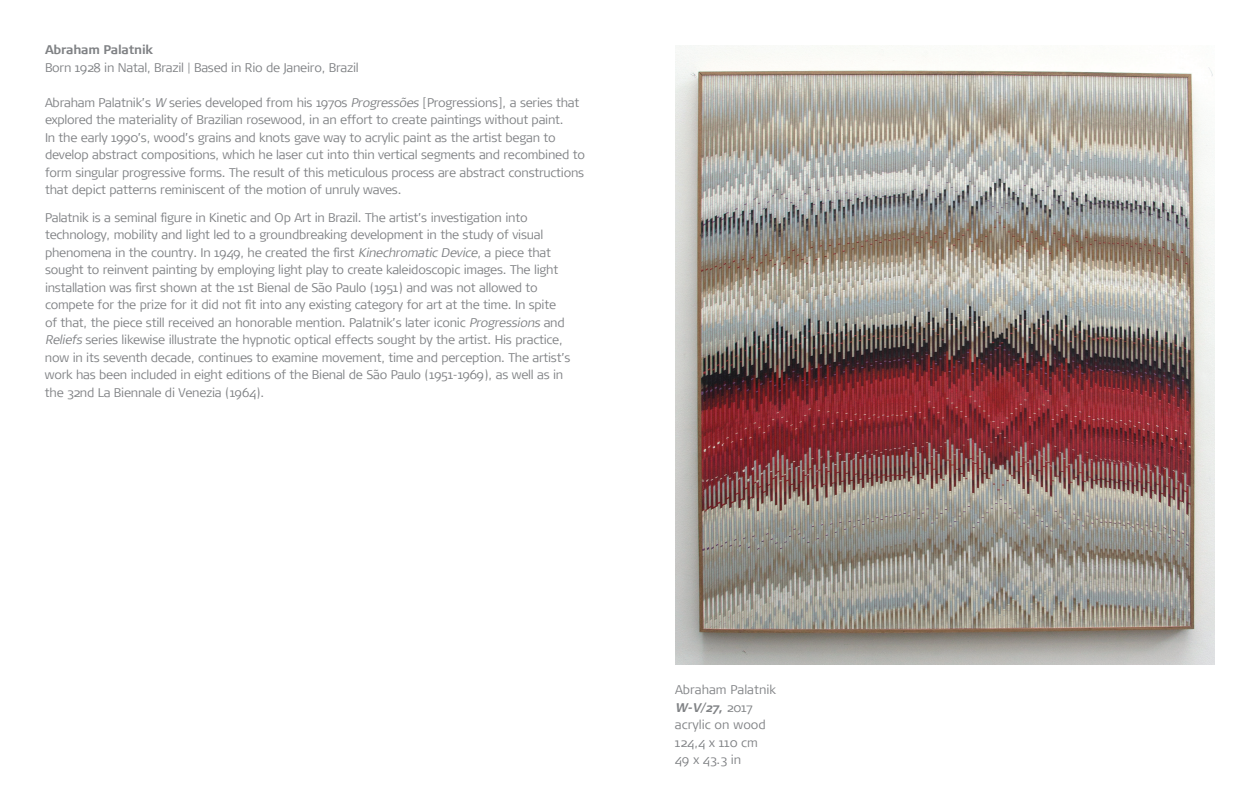
<style>
.page{position:relative;width:1260px;height:810px;background:#fff}
.page>*{position:absolute;margin:0;border:0;box-sizing:border-box;transform-origin:0 0}
.t1{font:300 12.5px/17.5px "Signa";letter-spacing:-.02em;color:#808285}
.t2{font:300 12.5px/17.5px "Signa";color:#808285}
.t3{font:700 12.5px "Signa";letter-spacing:-.02em;color:#808285}
.s1{font-style:italic}
.s2{font-weight:700;font-style:italic}
</style>
<div class="page">
<img style="left:675px;top:45px;width:540px;height:619px">
<p class="t3" style="left:45px;top:43px;width:109px">Abraham Palatnik</p>
<p class="t1" style="left:45px;top:59px;width:315px">Born 1928 in Natal, Brazil | Based in Rio de Janeiro, Brazil</p>
<p class="t1" style="left:45px;top:94px;width:542px">Abraham Palatnik’s <span class="s1">W</span> series developed from his 1970s <span class="s1">Progressões</span> [Progressions], a series that explored the materiality of Brazilian rosewood, in an effort to create paintings without paint.<br>In the early 1990’s, wood’s grains and knots gave way to acrylic paint as the artist began to develop abstract compositions, which he laser cut into thin vertical segments and recombined to form singular progressive forms. The result of this meticulous process are abstract constructions that depict patterns reminiscent of the motion of unruly waves.</p>
<p class="t1" style="left:45px;top:209px;width:527px">Palatnik is a seminal figure in Kinetic and Op Art in Brazil. The artist’s investigation into technology, mobility and light led to a groundbreaking development in the study of visual phenomena in the country. In 1949, he created the first <span class="s1">Kinechromatic Device</span>, a piece that sought to reinvent painting by employing light play to create kaleidoscopic images. The light installation was first shown at the 1st Bienal de São Paulo (1951) and was not allowed to compete for the prize for it did not fit into any existing category for art at the time. In spite of that, the piece still received an honorable mention. Palatnik’s later iconic <span class="s1">Progressions</span> and <span class="s1">Reliefs</span> series likewise illustrate the hypnotic optical effects sought by the artist. His practice, now in its seventh decade, continues to examine movement, time and perception. The artist’s work has been included in eight editions of the Bienal de São Paulo (1951-1969), as well as in the 32nd La Biennale di Venezia (1964).</p>
<p class="t2" style="left:675px;top:681px;width:102px">Abraham Palatnik<br><span class="s2">W-V/27,</span> 2 0 17 acrylic on wood<br>124,4 x 110 cm<br>49 x 43.3 in</p>
</div>
